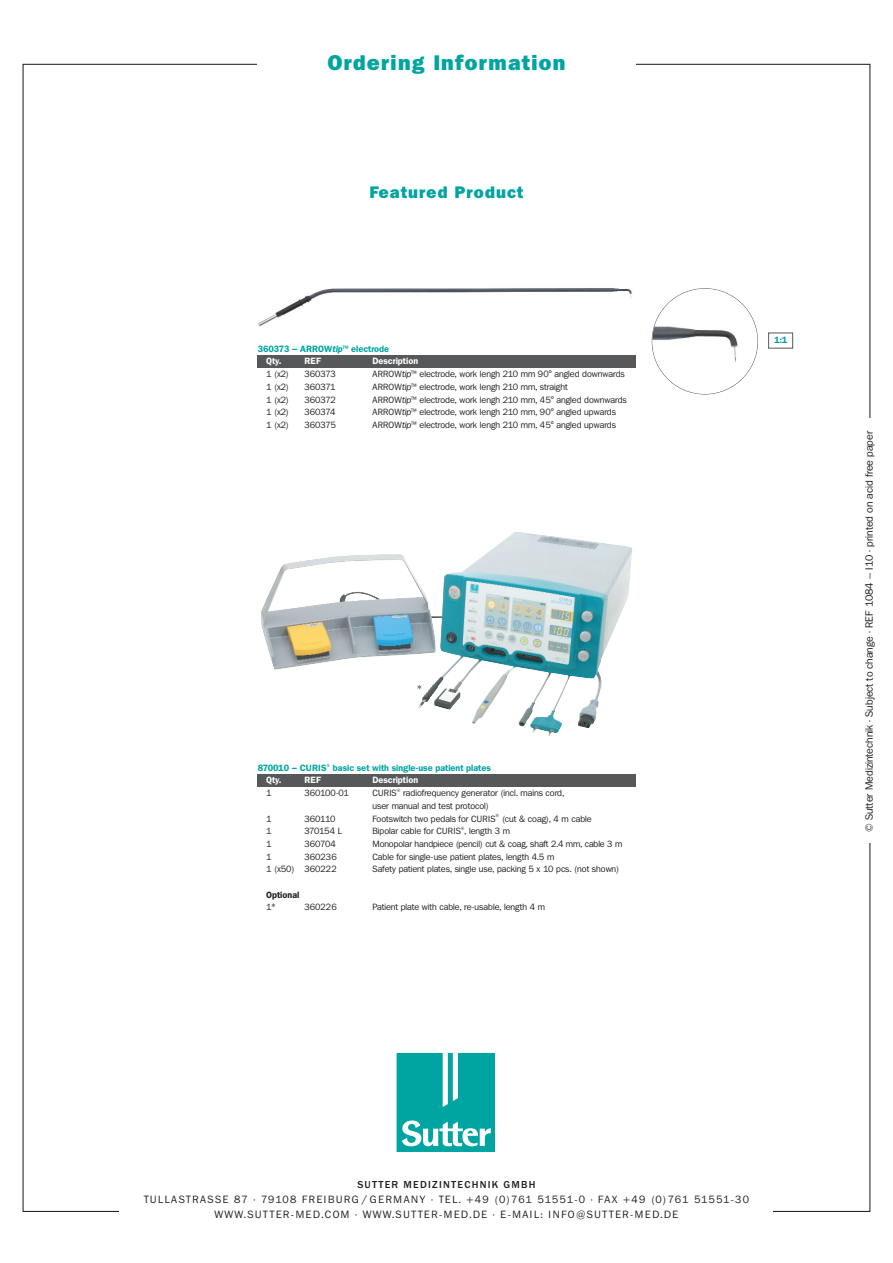
<style>
.page{position:relative;width:893px;height:1263px;background:#fff}
.page>*{position:absolute;margin:0;border:0;box-sizing:border-box;transform-origin:0 0}
.t1{font:800 21px "Franklin ITCBQ";letter-spacing:.06em;color:#00a4a0}
.t2{font:800 16.5px "Franklin ITCBQ";letter-spacing:.06em;color:#00a4a0}
.t3{font:10.5px/15px "Franklin ITCBQ";letter-spacing:.14em;color:#231f20;text-align:center}
.t4{font:10.5px "Franklin ITCBQ";color:#231f20}
.t5{font:500 10.5px "Franklin Gothic";letter-spacing:.115em;color:#231f20}
.t6{font:9px/12.8px "Franklin ITCBQ";color:#231f20}
.t7{font:600 9px/12.8px "Franklin ITCBQ";color:#00a4a0}
.t8{font:600 9px "Franklin ITCBQ";color:#fff}
.t9{font:9px "Franklin ITCBQ";letter-spacing:-.02em;color:#231f20}
.t10{font:600 9px "Franklin ITCBQ";color:#231f20}
.t11{font:4.5px "Franklin ITCBQ";color:#231f20}
.t12{font:600 4.5px "Franklin ITCBQ";color:#00a4a0}
.s1{font-style:italic}
.s2{color:#fff}
</style>
<div class="page">
<div style="left:397px;top:1053px;width:98px;height:98px;background:#00a4a0"></div>
<svg style="left:443px;top:1053px;width:15px;height:54px"></svg>
<svg style="left:402px;top:1120px;width:89px;height:26px"></svg>
<img style="left:261px;top:532px;width:371px;height:204px">
<div style="left:257px;top:774px;width:379px;height:13px;background:#57585a"></div>
<svg style="left:417px;top:685px;width:4px;height:4px"></svg>
<div style="left:257px;top:356px;width:379px;height:12px;background:#57585a"></div>
<img style="left:258px;top:288px;width:374px;height:39px">
<img style="left:652px;top:289px;width:105px;height:105px;border-radius:50%">
<div style="left:768px;top:333px;width:25px;height:15px;border:1px solid #57585a"></div>
<h1 class="t1" style="left:327px;top:54px;width:240px">Ordering Information</h1>
<h2 class="t2" style="left:369px;top:185px;width:155px">Featured Product</h2>
<p class="t7" style="left:266px;top:343px;width:124px;text-indent:-9px">360373 – ARROW<span class="s1">tip</span> ™ electrode<br><span class="s2">Qty.</span></p>
<p class="t8" style="left:304px;top:358px;width:18px">REF</p>
<p class="t8" style="left:372px;top:358px;width:47px">Description</p>
<p class="t6" style="left:266px;top:368px;width:24px">1 (x2)</p>
<p class="t6" style="left:304px;top:368px;width:33px">360373</p>
<p class="t6" style="left:372px;top:368px;width:254px">ARROW<span class="s1">tip</span>™ electrode, work lengh 210 mm 90° angled downwards</p>
<p class="t6" style="left:266px;top:381px;width:24px">1 (x2)</p>
<p class="t6" style="left:304px;top:381px;width:32px">360371</p>
<p class="t6" style="left:372px;top:381px;width:197px">ARROW<span class="s1">tip</span>™ electrode, work lengh 210 mm, straight</p>
<p class="t6" style="left:266px;top:394px;width:24px">1 (x2)</p>
<p class="t6" style="left:304px;top:394px;width:33px">360372</p>
<p class="t6" style="left:372px;top:394px;width:256px">ARROW<span class="s1">tip</span>™ electrode, work lengh 210 mm, 45° angled downwards</p>
<p class="t6" style="left:266px;top:407px;width:24px">1 (x2)</p>
<p class="t6" style="left:304px;top:407px;width:32px">360374</p>
<p class="t6" style="left:372px;top:407px;width:245px">ARROW<span class="s1">tip</span>™ electrode, work lengh 210 mm, 90° angled upwards</p>
<p class="t6" style="left:266px;top:419px;width:24px">1 (x2)</p>
<p class="t6" style="left:304px;top:419px;width:33px">360375</p>
<p class="t6" style="left:372px;top:419px;width:245px">ARROW<span class="s1">tip</span>™ electrode, work lengh 210 mm, 45° angled upwards</p>
<p class="t7" style="left:258px;top:762px;width:70px">870010 – CURIS</p>
<p class="t12" style="left:326px;top:763px;width:5px">®</p>
<p class="t7" style="left:333px;top:762px;width:160px">basic set with single-use patient plates</p>
<p class="t8" style="left:266px;top:777px;width:17px">Qty.</p>
<p class="t8" style="left:304px;top:777px;width:18px">REF</p>
<p class="t8" style="left:372px;top:777px;width:47px">Description</p>
<p class="t6" style="left:266px;top:787px;width:7px">1</p>
<p class="t9" style="left:304px;top:790px;width:46px">360100-01</p>
<p class="t6" style="left:372px;top:787px;width:26px">CURIS</p>
<p class="t11" style="left:397px;top:789px;width:5px">®</p>
<p class="t6" style="left:372px;top:787px;width:193px;text-indent:31px">radiofrequency generator (incl. mains cord, user manual and test protocol)</p>
<p class="t6" style="left:266px;top:813px;width:7px">1</p>
<p class="t6" style="left:304px;top:813px;width:33px">360110</p>
<p class="t6" style="left:372px;top:813px;width:125px">Footswitch two pedals for CURIS</p>
<p class="t11" style="left:496px;top:814px;width:5px">®</p>
<p class="t6" style="left:502px;top:813px;width:91px">(cut &amp; coag), 4 m cable</p>
<p class="t6" style="left:266px;top:826px;width:7px">1</p>
<p class="t6" style="left:304px;top:826px;width:39px">370154 L</p>
<p class="t6" style="left:372px;top:826px;width:139px">Bipolar cable for CURIS , length 3 m</p>
<p class="t11" style="left:461px;top:827px;width:5px">®</p>
<p class="t6" style="left:266px;top:838px;width:7px">1</p>
<p class="t6" style="left:304px;top:838px;width:33px">360704</p>
<p class="t6" style="left:372px;top:838px;width:251px">Monopolar handpiece (pencil) cut &amp; coag, shaft 2.4 mm, cable 3 m</p>
<p class="t6" style="left:266px;top:851px;width:7px">1</p>
<p class="t6" style="left:304px;top:851px;width:34px">360236</p>
<p class="t6" style="left:372px;top:851px;width:183px">Cable for single-use patient plates, length 4.5 m</p>
<p class="t6" style="left:266px;top:864px;width:72px">1 (x50) 360222</p>
<p class="t6" style="left:372px;top:864px;width:248px">Safety patient plates, single use, packing 5 x 10 pcs. (not shown)</p>
<p class="t10" style="left:266px;top:891px;width:35px">Optional</p>
<p class="t6" style="left:266px;top:902px;width:11px">1*</p>
<p class="t6" style="left:304px;top:902px;width:34px">360226</p>
<p class="t6" style="left:372px;top:902px;width:174px">Patient plate with cable, re-usable, length 4 m</p>
<p class="t7" style="left:774px;top:334px;width:15px">1:1</p>
<p class="t4" style="left:865px;top:832px;width:402px;rotate:-90deg">© Sutter Medizintechnik · Subject to change · REF 1084 – I10 · printed on acid free paper</p>
<p class="t5" style="left:357px;top:1181px;width:180px">SUTTER MEDIZINTECHNIK GMBH</p>
<p class="t3" style="left:144px;top:1193px;width:607px">TULLASTRASSE 87 · 79108 FREIBURG / GERMANY · TEL. +49 (0)761 51551-0 · FAX +49 (0)761 51551-30<br>WWW.SUTTER-MED.COM · WWW.SUTTER-MED.DE · E-MAIL: INFO@SUTTER-MED.DE</p>
</div>
